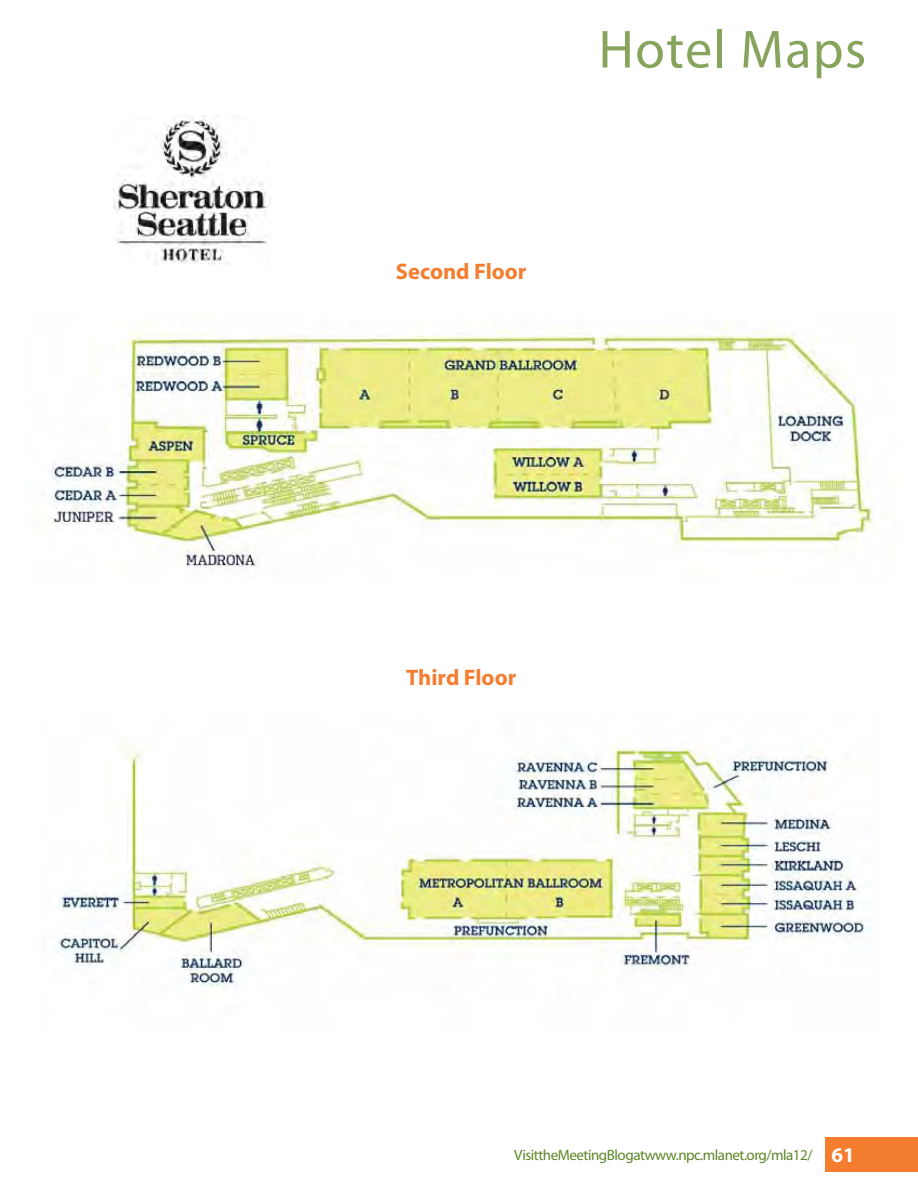
<style>
.page{position:relative;width:918px;height:1188px;background:#fff}
.page>*{position:absolute;margin:0;border:0;box-sizing:border-box;transform-origin:0 0}
.t1{font:54px "Myriad";letter-spacing:.025em;color:#86a45c}
.t2{font:700 22.5px "Myriad";color:#f47d30}
.t3{font:15px "Myriad";letter-spacing:-.035em;color:#5c8727}
.s1{font-weight:700;font-size:21px;color:#fff}
</style>
<div class="page">
<div style="left:825px;top:1137px;width:93px;height:35px;background:#f47d30"></div>
<img style="left:42px;top:742px;width:829px;height:246px">
<img style="left:45px;top:327px;width:828px;height:244px">
<img style="left:113px;top:116px;width:157px;height:149px">
<h2 class="t2" style="left:396px;top:260px;width:132px">Second Floor</h2>
<h1 class="t1" style="left:599px;top:23px;width:269px">Hotel Maps</h1>
<h2 class="t2" style="left:406px;top:666px;width:112px">Third Floor</h2>
<p class="t3" style="left:514px;top:1148px;width:342px">Visit the Meeting Blog at www.npc.mlanet.org/mla12/ <span class="s1">61</span></p>
</div>
